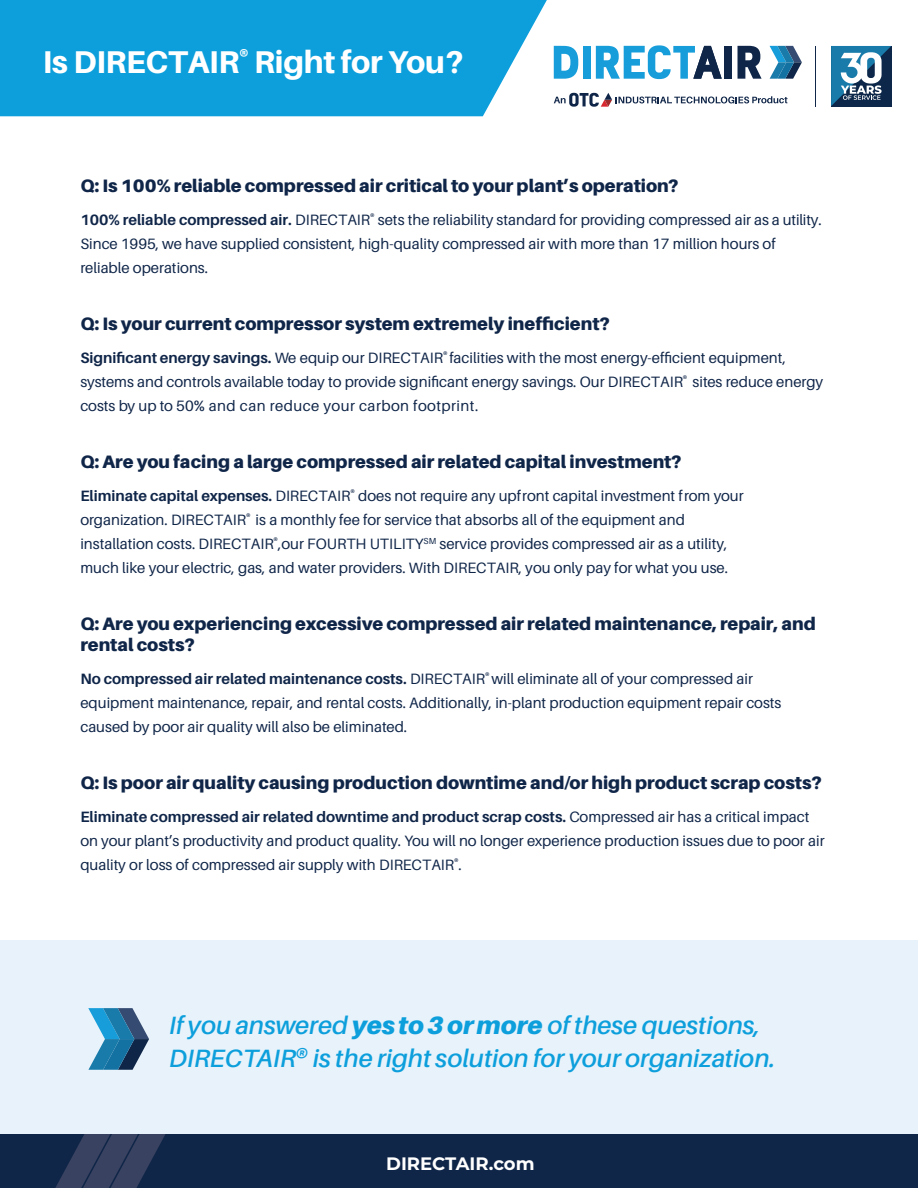
<style>
.page{position:relative;width:918px;height:1188px;background:#fff}
.page>*{position:absolute;margin:0;border:0;box-sizing:border-box;transform-origin:0 0}
.t1{font:800 31.5px "Aileron";letter-spacing:-.01em;color:#fff}
.t2{font:italic 600 25.05px/32.2px "Aileron";color:#0c9fdc}
.t3{font:900 18px/21.6px "Aileron";color:#102649}
.t4{font:700 18px "Montserrat";color:#fff}
.t5{font:700 16.5px "Aileron";color:#fff}
.t6{font:15px/24px "Aileron";color:#102649}
.s1{font-weight:700}
.s2{font-weight:900}
.s3{font-family:"Montserrat";font-size:18px}
</style>
<div class="page">
<div style="left:0;top:940px;width:918px;height:248px;background:#e7f2fa"></div>
<div style="left:0;top:0;width:547px;height:116px;background:#0c9fdc"></div>
<div style="left:0;top:1134px;width:918px;height:54px;background:#102649"></div>
<svg style="left:55px;top:1134px;width:110px;height:54px"></svg>
<svg style="left:554px;top:93px;width:234px;height:14px"></svg>
<div style="left:724px;top:46px;width:8px;height:33px;background:#0f2649"></div>
<svg style="left:738px;top:46px;width:24px;height:33px"></svg>
<div style="left:583px;top:46px;width:8px;height:33px;background:#179eda"></div>
<svg style="left:596px;top:45px;width:126px;height:34px"></svg>
<svg style="left:554px;top:46px;width:24px;height:33px"></svg>
<svg style="left:770px;top:46px;width:32px;height:33px"></svg>
<hr style="left:815px;top:46px;width:1px;height:60px;background:#0f2649">
<svg style="left:831px;top:46px;width:60px;height:60px"></svg>
<svg style="left:88px;top:1008px;width:61px;height:62px"></svg>
<h1 class="t1" style="left:43px;top:45px;width:422px">Is DIRECTAIR<sup>®</sup> Right for You?</h1>
<p class="t3" style="left:80px;top:175px;width:600px">Q: Is 100% reliable compressed air critical to your plant’s operation?</p>
<p class="t6" style="left:80px;top:208px;width:743px"><span class="s1">100% reliable compressed air.</span> DIRECTAIR<sup>®</sup> sets the reliability standard for providing compressed air as a utility.<br>Since 1995, we have supplied consistent, high-quality compressed air with more than 17 million hours of reliable operations.</p>
<p class="t3" style="left:80px;top:313px;width:531px">Q: Is your current compressor system extremely inefficient?</p>
<p class="t6" style="left:80px;top:346px;width:744px"><span class="s1">Significant energy savings.</span> We equip our DIRECTAIR<sup>®</sup> facilities with the most energy-efficient equipment, systems and controls available today to provide significant energy savings. Our DIRECTAIR<sup>®</sup> sites reduce energy costs by up to 50% and can reduce your carbon footprint.</p>
<p class="t3" style="left:80px;top:451px;width:603px">Q: Are you facing a large compressed air related capital investment?</p>
<p class="t6" style="left:80px;top:484px;width:665px"><span class="s1">Eliminate capital expenses.</span> DIRECTAIR<sup>®</sup> does not require any upfront capital investment from your organization. DIRECTAIR<sup>®</sup> is a monthly fee for service that absorbs all of the equipment and installation costs. DIRECTAIR<sup>®</sup>,our FOURTH UTILITY<sup>SM</sup> service provides compressed air as a utility, much like your electric, gas, and water providers. With DIRECTAIR, you only pay for what you use.</p>
<p class="t3" style="left:80px;top:613px;width:737px">Q: Are you experiencing excessive compressed air related maintenance, repair, and rental costs?</p>
<p class="t6" style="left:80px;top:667px;width:703px"><span class="s1">No compressed air related maintenance costs.</span> DIRECTAIR<sup>®</sup> will eliminate all of your compressed air equipment maintenance, repair, and rental costs. Additionally, in-plant production equipment repair costs caused by poor air quality will also be eliminated.</p>
<p class="t3" style="left:80px;top:772px;width:743px">Q: Is poor air quality causing production downtime and/or high product scrap costs?</p>
<p class="t6" style="left:80px;top:805px;width:746px"><span class="s1">Eliminate compressed air related downtime and product scrap costs.</span> Compressed air has a critical impact on your plant’s productivity and product quality. You will no longer experience production issues due to poor air quality or loss of compressed air supply with DIRECTAIR<sup>®</sup>.</p>
<h2 class="t2" style="left:169px;top:1010px;width:608px">If you answered <span class="s2">yes to 3 or more</span> of these questions,<br>DIRECTAIR® is the right solution for your organization.</h2>
<p class="t4" style="left:386px;top:1150px;width:104px">DIR<sup>DIR</sup>E<sup>E</sup>C<sup>C</sup>T<sup>T</sup>AIR</p>
<p class="t5" style="left:457px;top:1150px;width:79px">AIR.c<span class="s3">.c</span>o<span class="s3">om</span>m</p>
</div>
